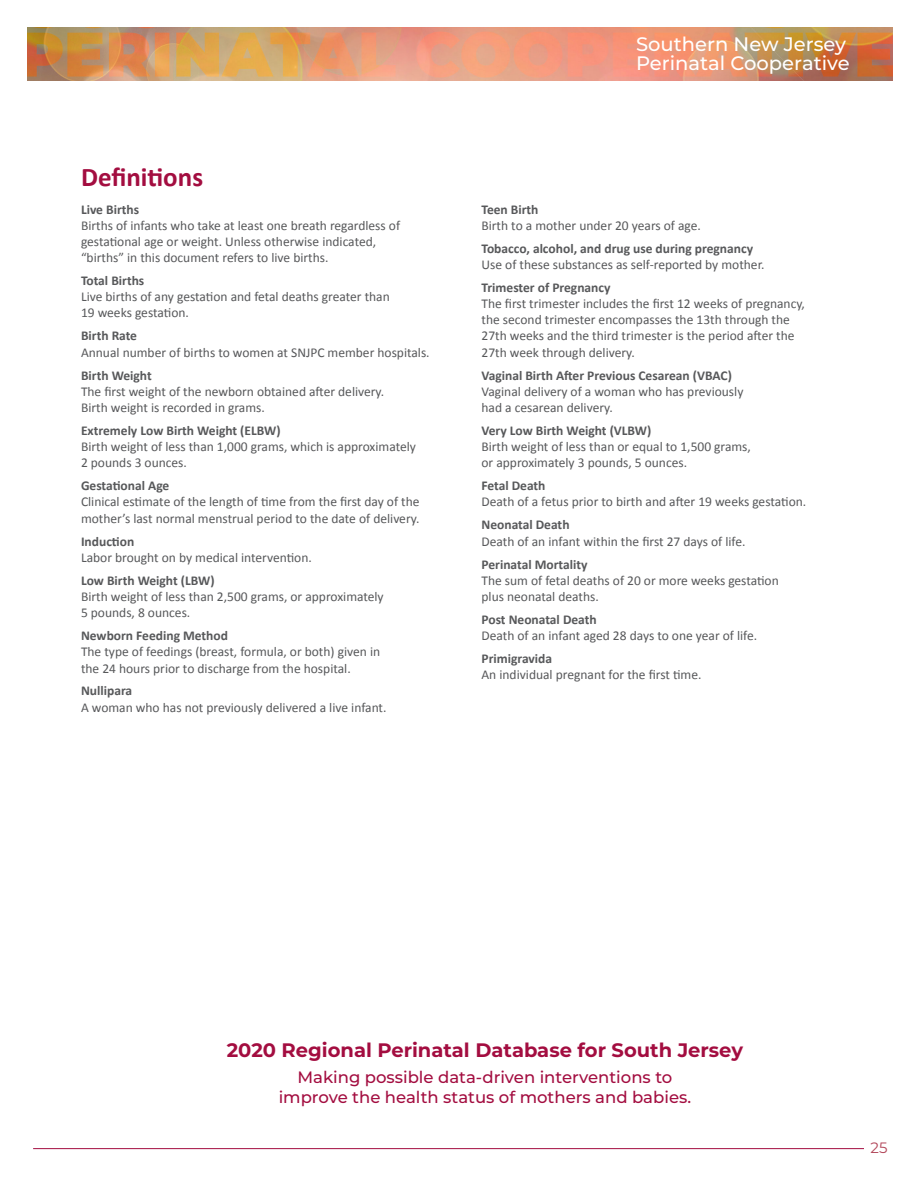
<style>
.page{position:relative;width:918px;height:1188px;background:#fff}
.page>*{position:absolute;margin:0;border:0;box-sizing:border-box;transform-origin:0 0}
.t1{font:700 27px "Calibri";color:#a30d40}
.head{font:700 19.5px "Montserrat";color:#a30d40}
.t2{font:500 19.5px/19.5px "Montserrat";color:#fff}
.tab_le_numbers{font:500 16.5px/19.8px "Montserrat";color:#a30d40;text-align:center}
.t3{font:15px "Montserrat";color:#b24659}
.def{font:13.5px/16.2px "Calibri";color:#57585a}
.Definition_title{font:700 13.5px "Calibri";color:#57585a}
</style>
<div class="page">
<hr style="left:33px;top:1148px;width:831px;height:1px;background:#a30d40">
<img style="left:27px;top:27px;width:865px;height:54px">
<p class="t1" style="left:81px;top:158px;width:124px">Definitions</p>
<p class="Definition_title" style="left:81px;top:200px;width:60px">Live Births</p>
<p class="def" style="left:81px;top:217px;width:321px">Births of infants who take at least one breath regardless of gestational age or weight. Unless otherwise indicated, “births” in this document refers to live births.</p>
<p class="Definition_title" style="left:81px;top:271px;width:65px">Total Births</p>
<p class="def" style="left:81px;top:288px;width:310px">Live births of any gestation and fetal deaths greater than<br>19 weeks gestation.</p>
<p class="Definition_title" style="left:81px;top:326px;width:58px">Birth Rate</p>
<p class="def" style="left:81px;top:344px;width:350px">Annual number of births to women at SNJPC member hospitals.</p>
<p class="Definition_title" style="left:81px;top:366px;width:72px">Birth Weight</p>
<p class="def" style="left:81px;top:383px;width:305px">The first weight of the newborn obtained after delivery.<br>Birth weight is recorded in grams.</p>
<p class="Definition_title" style="left:81px;top:421px;width:201px">Extremely Low Birth Weight (ELBW)</p>
<p class="def" style="left:81px;top:438px;width:337px">Birth weight of less than 1,000 grams, which is approximately<br>2 pounds 3 ounces.</p>
<p class="Definition_title" style="left:81px;top:476px;width:90px">Gestational Age</p>
<p class="def" style="left:81px;top:494px;width:340px">Clinical estimate of the length of time from the first day of the mother’s last normal menstrual period to the date of delivery.</p>
<p class="Definition_title" style="left:81px;top:532px;width:55px">Induction</p>
<p class="def" style="left:81px;top:549px;width:232px">Labor brought on by medical intervention.</p>
<p class="Definition_title" style="left:81px;top:571px;width:135px">Low Birth Weight (LBW)</p>
<p class="def" style="left:81px;top:588px;width:304px">Birth weight of less than 2,500 grams, or approximately<br>5 pounds, 8 ounces.</p>
<p class="Definition_title" style="left:81px;top:626px;width:149px">Newborn Feeding Method</p>
<p class="def" style="left:81px;top:643px;width:301px">The type of feedings (breast, formula, or both) given in the 24 hours prior to discharge from the hospital.</p>
<p class="Definition_title" style="left:81px;top:681px;width:53px">Nullipara</p>
<p class="def" style="left:81px;top:699px;width:307px">A woman who has not previously delivered a live infant.</p>
<h2 class="t2" style="left:636px;top:34px;width:215px">Southern New Jersey<br>Perinatal Cooperative</h2>
<p class="Definition_title" style="left:482px;top:200px;width:59px">Teen Birth</p>
<p class="def" style="left:482px;top:217px;width:221px">Birth to a mother under 20 years of age.</p>
<p class="Definition_title" style="left:482px;top:239px;width:273px">Tobacco, alcohol, and drug use during pregnancy</p>
<p class="def" style="left:482px;top:256px;width:284px">Use of these substances as self-reported by mother.</p>
<p class="Definition_title" style="left:482px;top:278px;width:131px">Trimester of Pregnancy</p>
<p class="def" style="left:482px;top:295px;width:325px">The first trimester includes the first 12 weeks of pregnancy, the second trimester encompasses the 13th through the 27th weeks and the third trimester is the period after the 27th week through delivery.</p>
<p class="Definition_title" style="left:482px;top:366px;width:252px">Vaginal Birth After Previous Cesarean (VBAC)</p>
<p class="def" style="left:482px;top:383px;width:263px">Vaginal delivery of a woman who has previously had a cesarean delivery.</p>
<p class="Definition_title" style="left:482px;top:421px;width:171px">Very Low Birth Weight (VLBW)</p>
<p class="def" style="left:482px;top:438px;width:271px">Birth weight of less than or equal to 1,500 grams, or approximately 3 pounds, 5 ounces.</p>
<p class="Definition_title" style="left:482px;top:476px;width:66px">Fetal Death</p>
<p class="def" style="left:482px;top:494px;width:326px">Death of a fetus prior to birth and after 19 weeks gestation.</p>
<p class="Definition_title" style="left:482px;top:515px;width:90px">Neonatal Death</p>
<p class="def" style="left:482px;top:533px;width:265px">Death of an infant within the first 27 days of life.</p>
<p class="Definition_title" style="left:482px;top:555px;width:108px">Perinatal Mortality</p>
<p class="def" style="left:482px;top:572px;width:299px">The sum of fetal deaths of 20 or more weeks gestation plus neonatal deaths.</p>
<p class="Definition_title" style="left:482px;top:610px;width:117px">Post Neonatal Death</p>
<p class="def" style="left:482px;top:627px;width:277px">Death of an infant aged 28 days to one year of life.</p>
<p class="Definition_title" style="left:482px;top:649px;width:72px">Primigravida</p>
<p class="def" style="left:482px;top:666px;width:221px">An individual pregnant for the first time.</p>
<p class="head" style="left:227px;top:1036px;width:518px">2020 Regional Perinatal Database for South Jersey</p>
<p class="tab_le_numbers" style="left:279px;top:1067px;width:414px">Making possible data-driven interventions to improve the health status of mothers and babies.</p>
<p class="t3" style="left:870px;top:1138px;width:19px">25</p>
</div>
